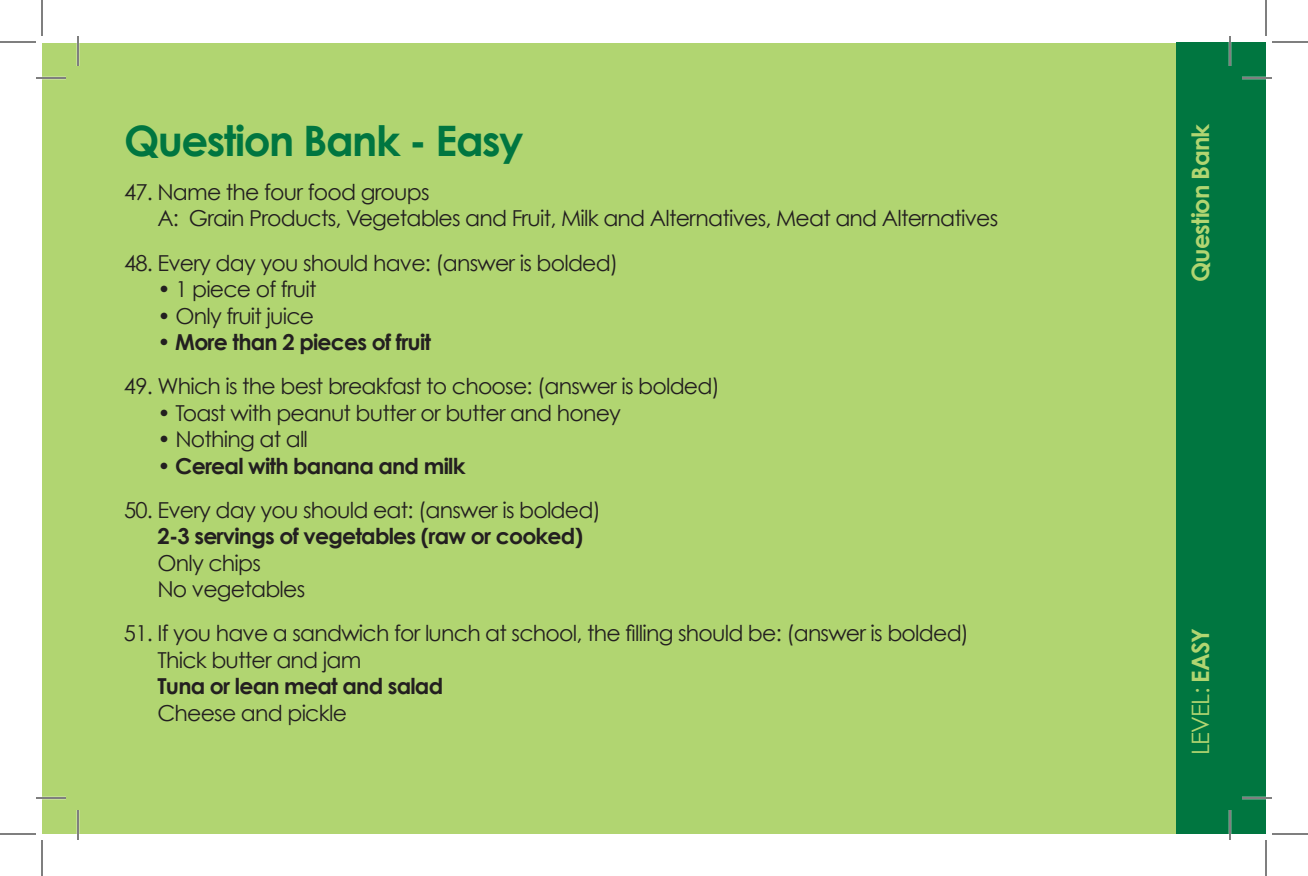
<style>
.page{position:relative;width:1308px;height:876px;background:#fff}
.page>*{position:absolute;margin:0;border:0;box-sizing:border-box;transform-origin:0 0}
.t1{font:700 42px "Century Gothic";letter-spacing:-.035em;color:#007640}
.t2{font:700 24px "Century Gothic";letter-spacing:-.035em;color:#b1d571}
.t3{font:24px "Century Gothic";letter-spacing:-.035em;color:#b1d571}
.t4{font:22px/26.4px "Century Gothic";letter-spacing:-.035em;color:#231f20}
.t5{font:700 22px "Century Gothic";letter-spacing:-.035em;color:#231f20}
.s1{font-weight:700}
</style>
<div class="page">
<div style="left:42px;top:43px;width:1219px;height:791px;background:#b1d571"></div>
<div style="left:1177px;top:42px;width:89px;height:792px;background:#007640"></div>
<hr style="left:36px;top:77px;width:30px;height:2px;background:#fff">
<hr style="left:1242px;top:77px;width:30px;height:2px;background:#fff">
<hr style="left:36px;top:797px;width:30px;height:2px;background:#fff">
<hr style="left:1242px;top:797px;width:30px;height:2px;background:#fff">
<hr style="left:77px;top:36px;width:2px;height:30px;background:#fff">
<hr style="left:77px;top:810px;width:2px;height:30px;background:#fff">
<hr style="left:1229px;top:36px;width:2px;height:30px;background:#fff">
<hr style="left:1229px;top:810px;width:2px;height:30px;background:#fff">
<hr style="left:36px;top:78px;width:30px;height:1px;background:#000">
<hr style="left:1242px;top:78px;width:30px;height:1px;background:#000">
<hr style="left:36px;top:798px;width:30px;height:1px;background:#000">
<hr style="left:1242px;top:798px;width:30px;height:1px;background:#000">
<hr style="left:78px;top:36px;width:1px;height:30px;background:#000">
<hr style="left:78px;top:810px;width:1px;height:30px;background:#000">
<hr style="left:1230px;top:36px;width:1px;height:30px;background:#000">
<hr style="left:1230px;top:810px;width:1px;height:30px;background:#000">
<hr style="left:0;top:42px;width:36px;height:1px;background:#000">
<hr style="left:1272px;top:42px;width:36px;height:1px;background:#000">
<hr style="left:0;top:834px;width:36px;height:1px;background:#000">
<hr style="left:1272px;top:834px;width:36px;height:1px;background:#000">
<hr style="left:42px;top:0;width:1px;height:36px;background:#000">
<hr style="left:42px;top:840px;width:1px;height:36px;background:#000">
<hr style="left:1266px;top:0;width:1px;height:36px;background:#000">
<hr style="left:1266px;top:840px;width:1px;height:36px;background:#000">
<h1 class="t1" style="left:124px;top:114px;width:401px">Question Bank - Easy</h1>
<p class="t4" style="left:157px;top:178px;width:842px;text-indent:-33px">47. Name the four food groups<br>A: Grain Products, Vegetables and Fruit, Milk and Alternatives, Meat and Alternatives</p>
<p class="t4" style="left:124px;top:249px;width:496px">48. Every day you should have: (answer is bolded)</p>
<p class="t4" style="left:157px;top:276px;width:161px">• 1 piece of fruit</p>
<p class="t4" style="left:157px;top:302px;width:158px">• Only fruit juice</p>
<p class="t5" style="left:157px;top:328px;width:275px">• More than 2 pieces of fruit</p>
<p class="t4" style="left:124px;top:373px;width:597px">49. Which is the best breakfast to choose: (answer is bolded)</p>
<p class="t4" style="left:157px;top:399px;width:465px">• Toast with peanut butter or butter and honey</p>
<p class="t4" style="left:157px;top:426px;width:152px">• Nothing at all</p>
<p class="t5" style="left:157px;top:452px;width:310px">• Cereal with banana and milk</p>
<p class="t4" style="left:124px;top:496px;width:478px">50. Every day you should eat: (answer is bolded)</p>
<p class="t5" style="left:157px;top:522px;width:427px">2-3 servings of vegetables (raw or cooked)</p>
<p class="t4" style="left:157px;top:549px;width:149px">Only chips<br>No vegetables</p>
<p class="t4" style="left:157px;top:620px;width:813px;text-indent:-33px">51. If you have a sandwich for lunch at school, the filling should be: (answer is bolded)<br>Thick butter and jam</p>
<p class="t5" style="left:157px;top:672px;width:287px">Tuna or lean meat and salad</p>
<p class="t4" style="left:157px;top:699px;width:191px">Cheese and pickle</p>
<p class="t2" style="left:1185px;top:282px;width:160px;rotate:-90deg">Question Bank</p>
<p class="t3" style="left:1186px;top:755px;width:129px;rotate:-90deg">LEVEL: <span class="s1">EASY</span></p>
</div>
